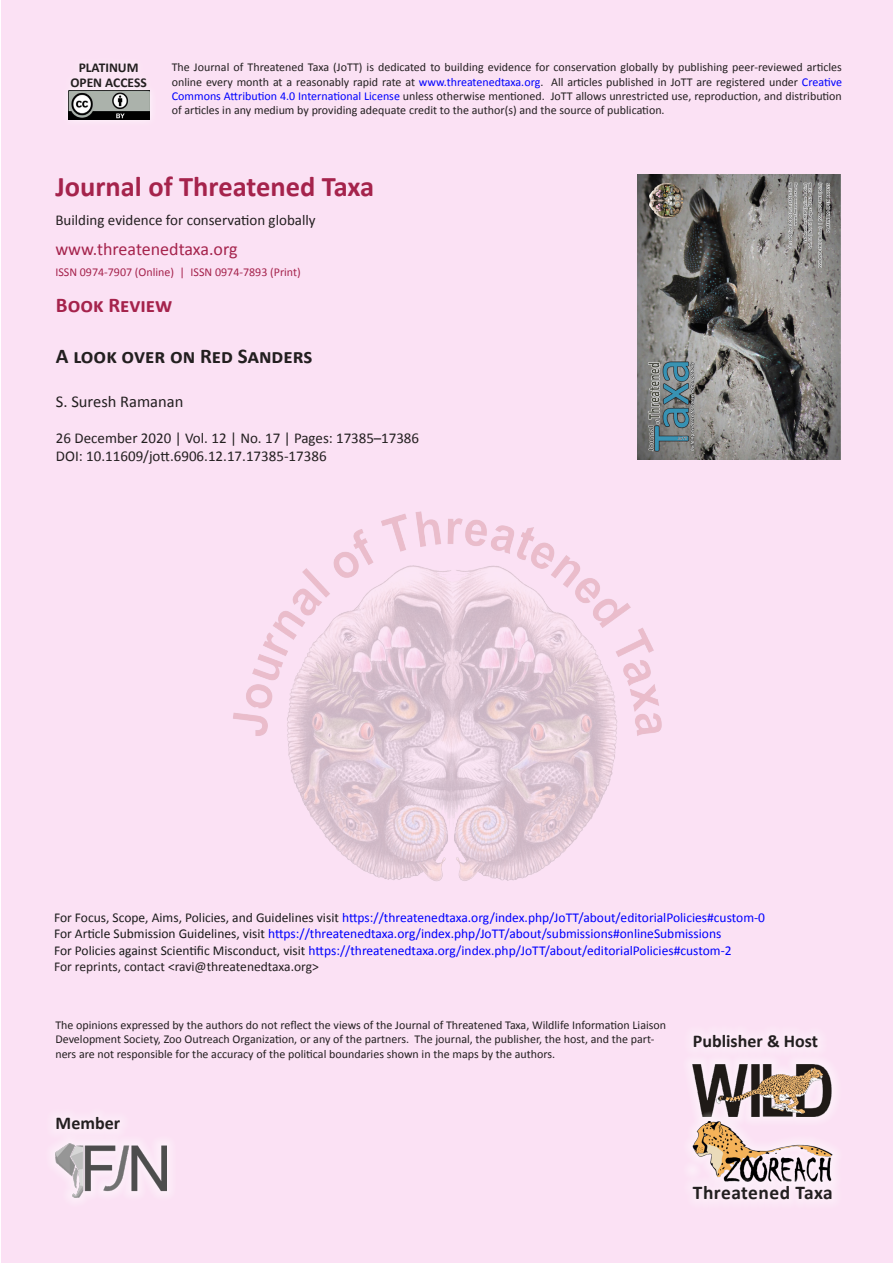
<style>
.page{position:relative;width:893px;height:1263px;background:#fff}
.page>*{position:absolute;margin:0;border:0;box-sizing:border-box;transform-origin:0 0}
.t1{font:28.5px "Calibri Bold 2";color:#a5234c}
.t2{font:700 21px "Calibri";color:#231f20}
.t3{font:700 21px "Calibri";color:#a5234c}
.t4{font:19.5px "Calibri Bold 2";letter-spacing:.02em;color:#231f20}
.t5{font:18px "Calibri";color:#a5234c}
.t6{font:18px "Calibri Bold 2";color:#231f20}
.t7{font:16.5px "Calibri";color:#231f20}
.t8{font:15px "Calibri";color:#231f20}
.t9{font:13.5px "Calibri";color:#00f}
.t10{font:13.5px "Calibri";color:#231f20}
.t11{font:700 13.5px "Calibri";color:#231f20}
.t12{font:13.5px "Calibri Bold 2";color:#231f20}
.t13{font:12px/14.4px "Calibri";color:#231f20;text-align:justify}
.jott_notes_citation{font:12px "Calibri";color:#a5234c}
.s1{color:#00f}
.s2{color:#1a1a1a}
</style>
<div class="page">
<div style="left:1px;top:0;width:891px;height:1262px;background:#fbe1f4"></div>
<img style="left:637px;top:174px;width:203px;height:286px">
<img style="left:56px;top:1144px;width:110px;height:54px">
<div style="left:46px;top:1107px;width:84px;height:33px;background:#fbe7f6"></div>
<div style="left:683px;top:1055px;width:159px;height:72px;background:#fbe6f5"></div>
<img style="left:693px;top:1065px;width:139px;height:46px">
<svg style="left:690px;top:1111px;width:145px;height:64px"></svg>
<img style="left:693px;top:1121px;width:139px;height:54px">
<div style="left:683px;top:1175px;width:159px;height:34px;background:#fff;opacity:.75"></div>
<div style="left:683px;top:1025px;width:145px;height:32px;background:#fbe8f6"></div>
<div style="left:60px;top:83px;width:98px;height:45px;background:#fff;opacity:.75"></div>
<img style="left:68px;top:95px;width:82px;height:24px">
<div style="left:63px;top:55px;width:91px;height:40px;background:#fff;opacity:.75"></div>
<img style="left:233px;top:511px;width:429px;height:370px">
<p class="t12" style="left:79px;top:59px;width:61px">PLATINUM</p>
<p class="t11" style="left:70px;top:74px;width:78px">OPEN ACCESS</p>
<p class="t13" style="left:172px;top:60px;width:672px">The Journal of Threatened Taxa (JoTT) is dedicated to building evidence for conservation globally by publishing peer-reviewed articles online every month at a reasonably rapid rate at <span class="s1">www.threatenedtaxa.org</span>. All articles published in JoTT are registered under <span class="s1">Creative Commons Attribution 4.0 International License</span> unless otherwise mentioned. JoTT allows unrestricted use, reproduction, and distribution of articles in any medium by providing adequate credit to the author(s) and the source of publication.</p>
<p class="t1" style="left:55px;top:168px;width:320px">Journal of Threatened Taxa</p>
<p class="t8" style="left:55px;top:210px;width:262px">Building evidence for conservation globally</p>
<p class="t5" style="left:55px;top:238px;width:184px">www.threatenedtaxa.org</p>
<p class="jott_notes_citation" style="left:55px;top:264px;width:247px">ISSN 0974-7907 (Online) | ISSN 0974-7893 (Print)</p>
<p class="t3" style="left:56px;top:292px;width:118px">Book Review</p>
<p class="t2" style="left:56px;top:342px;width:258px">A look over on Red Sanders</p>
<p class="t7" style="left:56px;top:391px;width:129px">S. Suresh Ramanan</p>
<p class="t8" style="left:56px;top:429px;width:365px">26 December 2020 | Vol. 12 | No. 17 | Pages: 17385–17386</p>
<p class="t8" style="left:56px;top:447px;width:272px">DOI: 10.11609/jott.6906.12.17.17385-17386</p>
<p class="t9" style="left:54px;top:909px;width:713px"><span class="s2">For Focus, Scope, Aims, Policies, and Guidelines visit</span> https://threatenedtaxa.org/index.php/JoTT/about/editorialPolicies#custom-0</p>
<p class="t9" style="left:54px;top:925px;width:669px"><span class="s2">For Article Submission Guidelines, visit</span> https://threatenedtaxa.org/index.php/JoTT/about/submissions#onlineSubmissions</p>
<p class="t9" style="left:54px;top:942px;width:679px"><span class="s2">For Policies against Scientific Misconduct, visit</span> https://threatenedtaxa.org/index.php/JoTT/about/editorialPolicies#custom-2</p>
<p class="t10" style="left:54px;top:958px;width:266px">For reprints, contact &lt;ravi@threatenedtaxa.org&gt;</p>
<p class="t13" style="left:55px;top:1018px;width:612px;text-align:left">The opinions expressed by the authors do not reflect the views of the Journal of Threatened Taxa, Wildlife Information Liaison<br>Development Society, Zoo Outreach Organization, or any of the partners. The journal, the publisher, the host, and the part&shy;ners are not responsible for the accuracy of the political boundaries shown in the maps by the authors.</p>
<p class="t6" style="left:56px;top:1112px;width:66px">Member</p>
<p class="t6" style="left:693px;top:1029px;width:127px">Publisher &amp; Host</p>
<p class="t4" style="left:693px;top:1180px;width:142px">Threatened Taxa</p>
</div>
